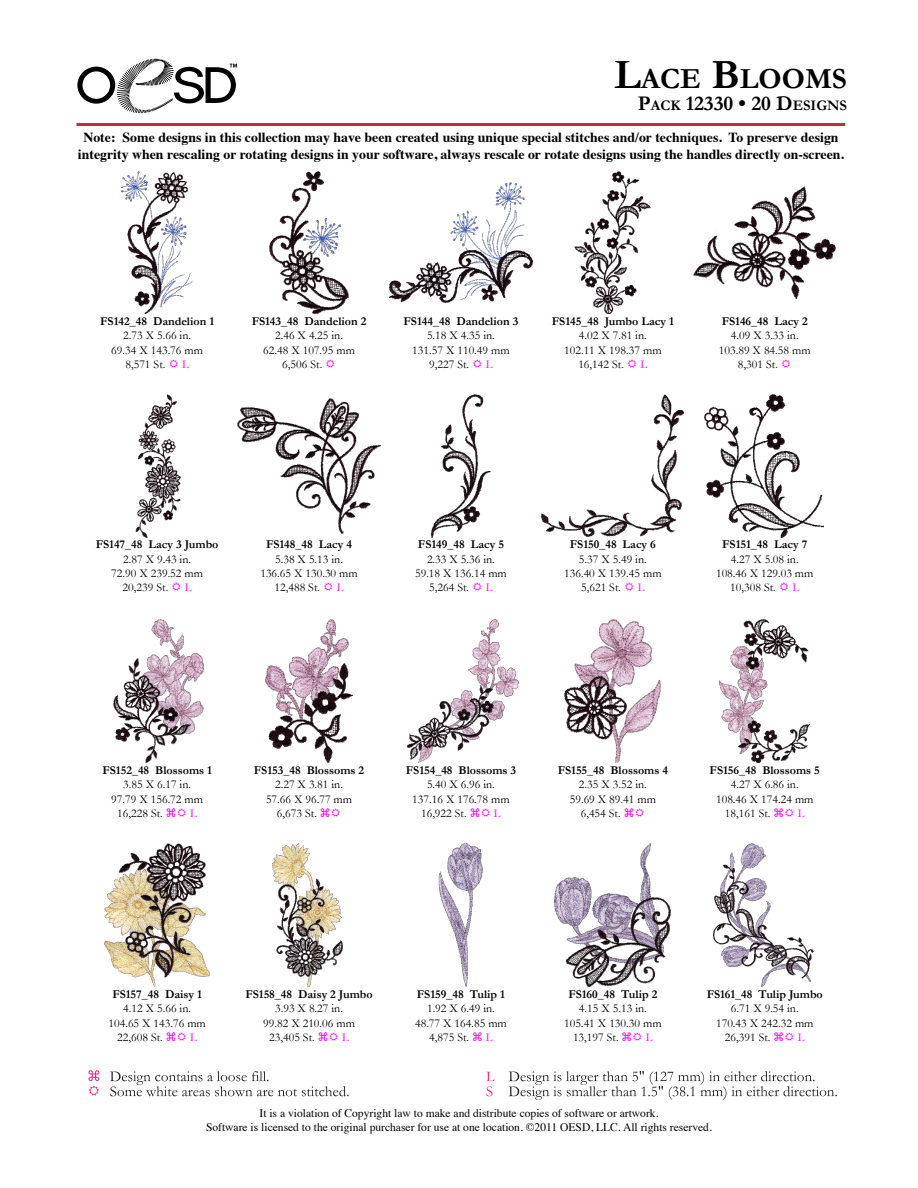
<style>
.page{position:relative;width:918px;height:1188px;background:#fff}
.page>*{position:absolute;margin:0;border:0;box-sizing:border-box;transform-origin:0 0}
.t1{font:700 29.4px "Garamond";color:#000}
.t2{font:700 21px "Garamond";color:#000}
.t3{font:700 13.8px/16.6px "Times";color:#000;text-align:center}
.t4{font:12px "Garamond";color:#000}
.t5{font:700 12px "Garamond";color:#000}
.t6{font:12px "Garamond";color:#f0f}
.t7{font:11.55px/13.8px "Times";color:#000;text-align:center}
.s1{font-size:42px}
.s2{font-size:14.7px}
</style>
<div class="page">
<svg style="left:77px;top:59px;width:160px;height:54px"></svg>
<hr style="left:76px;top:123px;width:769px;height:3px;background:#bf2f37">
<svg style="left:88px;top:1070px;width:11px;height:26px"></svg>
<svg style="left:110px;top:1071px;width:239px;height:25px"></svg>
<svg style="left:486px;top:1072px;width:9px;height:24px"></svg>
<svg style="left:509px;top:1071px;width:328px;height:29px"></svg>
<img style="left:122px;top:171px;width:70px;height:143px">
<img style="left:135px;top:394px;width:46px;height:143px">
<img style="left:113px;top:620px;width:91px;height:142px">
<img style="left:105px;top:844px;width:104px;height:143px">
<img style="left:269px;top:171px;width:80px;height:143px">
<img style="left:237px;top:398px;width:143px;height:135px">
<img style="left:266px;top:620px;width:86px;height:142px">
<img style="left:273px;top:844px;width:70px;height:143px">
<img style="left:389px;top:182px;width:143px;height:121px">
<img style="left:431px;top:394px;width:59px;height:143px">
<img style="left:406px;top:620px;width:113px;height:142px">
<img style="left:439px;top:844px;width:44px;height:143px">
<img style="left:575px;top:171px;width:75px;height:143px">
<img style="left:541px;top:394px;width:143px;height:143px">
<img style="left:564px;top:620px;width:97px;height:142px">
<img style="left:554px;top:844px;width:117px;height:143px">
<img style="left:693px;top:187px;width:143px;height:111px">
<img style="left:705px;top:394px;width:119px;height:143px">
<img style="left:719px;top:620px;width:91px;height:142px">
<img style="left:714px;top:844px;width:100px;height:143px">
<h1 class="t1" style="left:614px;top:61px;width:234px"><span class="s1">L</span>ACE <span class="s1">B</span>LOOMS</h1>
<h2 class="t2" style="left:638px;top:91px;width:211px">P<span class="s2">ACK</span> 12330 • 20 D<span class="s2">ESIGNS</span></h2>
<p class="t3" style="left:78px;top:128px;width:768px">Note: Some designs in this collection may have been created using unique special stitches and/or techniques. To preserve design integrity when rescaling or rotating designs in your software, always rescale or rotate designs using the handles directly on-screen.</p>
<p class="t5" style="left:100px;top:314px;width:115px">FS142_48 Dandelion 1</p>
<p class="t4" style="left:123px;top:329px;width:69px">2.73 X 5.66 in.</p>
<p class="t4" style="left:111px;top:343px;width:93px">69.34 X 143.76 mm</p>
<p class="t4" style="left:125px;top:357px;width:42px">8,571 St.</p>
<p class="t6" style="left:182px;top:357px;width:8px">L</p>
<p class="t5" style="left:252px;top:314px;width:116px">FS143_48 Dandelion 2</p>
<p class="t4" style="left:275px;top:329px;width:69px">2.46 X 4.25 in.</p>
<p class="t4" style="left:263px;top:343px;width:93px">62.48 X 107.95 mm</p>
<p class="t4" style="left:282px;top:357px;width:42px">6,506 St.</p>
<p class="t5" style="left:404px;top:314px;width:116px">FS144_48 Dandelion 3</p>
<p class="t4" style="left:427px;top:329px;width:69px">5.18 X 4.35 in.</p>
<p class="t4" style="left:412px;top:343px;width:99px">131.57 X 110.49 mm</p>
<p class="t4" style="left:429px;top:357px;width:42px">9,227 St.</p>
<p class="t6" style="left:486px;top:357px;width:8px">L</p>
<p class="t5" style="left:552px;top:314px;width:123px">FS145_48 Jumbo Lacy 1</p>
<p class="t4" style="left:579px;top:329px;width:69px">4.02 X 7.81 in.</p>
<p class="t4" style="left:564px;top:343px;width:99px">102.11 X 198.37 mm</p>
<p class="t4" style="left:578px;top:357px;width:47px">16,142 St.</p>
<p class="t6" style="left:641px;top:357px;width:8px">L</p>
<p class="t5" style="left:722px;top:314px;width:88px">FS146_48 Lacy 2</p>
<p class="t4" style="left:731px;top:329px;width:69px">4.09 X 3.33 in.</p>
<p class="t4" style="left:719px;top:343px;width:93px">103.89 X 84.58 mm</p>
<p class="t4" style="left:738px;top:357px;width:42px">8,301 St.</p>
<p class="t5" style="left:96px;top:537px;width:124px">FS147_48 Lacy 3 Jumbo</p>
<p class="t4" style="left:123px;top:552px;width:69px">2.87 X 9.43 in.</p>
<p class="t4" style="left:111px;top:566px;width:93px">72.90 X 239.52 mm</p>
<p class="t4" style="left:123px;top:581px;width:47px">20,239 St.</p>
<p class="t6" style="left:185px;top:581px;width:8px">L</p>
<p class="t5" style="left:266px;top:537px;width:88px">FS148_48 Lacy 4</p>
<p class="t4" style="left:275px;top:552px;width:69px">5.38 X 5.13 in.</p>
<p class="t4" style="left:260px;top:566px;width:99px">136.65 X 130.30 mm</p>
<p class="t4" style="left:275px;top:581px;width:47px">12,488 St.</p>
<p class="t6" style="left:337px;top:581px;width:8px">L</p>
<p class="t5" style="left:418px;top:537px;width:88px">FS149_48 Lacy 5</p>
<p class="t4" style="left:427px;top:552px;width:69px">2.33 X 5.36 in.</p>
<p class="t4" style="left:415px;top:566px;width:93px">59.18 X 136.14 mm</p>
<p class="t4" style="left:429px;top:581px;width:42px">5,264 St.</p>
<p class="t6" style="left:486px;top:581px;width:8px">L</p>
<p class="t5" style="left:570px;top:537px;width:88px">FS150_48 Lacy 6</p>
<p class="t4" style="left:579px;top:552px;width:69px">5.37 X 5.49 in.</p>
<p class="t4" style="left:564px;top:566px;width:99px">136.40 X 139.45 mm</p>
<p class="t4" style="left:581px;top:581px;width:42px">5,621 St.</p>
<p class="t6" style="left:638px;top:581px;width:8px">L</p>
<p class="t5" style="left:722px;top:537px;width:87px">FS151_48 Lacy 7</p>
<p class="t4" style="left:731px;top:552px;width:69px">4.27 X 5.08 in.</p>
<p class="t4" style="left:716px;top:566px;width:99px">108.46 X 129.03 mm</p>
<p class="t4" style="left:730px;top:581px;width:47px">10,308 St.</p>
<p class="t6" style="left:792px;top:581px;width:8px">L</p>
<p class="t5" style="left:102px;top:763px;width:111px">FS152_48 Blossoms 1</p>
<p class="t4" style="left:123px;top:777px;width:69px">3.85 X 6.17 in.</p>
<p class="t4" style="left:111px;top:792px;width:93px">97.79 X 156.72 mm</p>
<p class="t4" style="left:117px;top:806px;width:47px">16,228 St.</p>
<p class="t6" style="left:190px;top:806px;width:8px">L</p>
<p class="t5" style="left:254px;top:763px;width:112px">FS153_48 Blossoms 2</p>
<p class="t4" style="left:275px;top:777px;width:69px">2.27 X 3.81 in.</p>
<p class="t4" style="left:266px;top:792px;width:88px">57.66 X 96.77 mm</p>
<p class="t4" style="left:277px;top:806px;width:42px">6,673 St.</p>
<p class="t5" style="left:406px;top:763px;width:112px">FS154_48 Blossoms 3</p>
<p class="t4" style="left:427px;top:777px;width:69px">5.40 X 6.96 in.</p>
<p class="t4" style="left:412px;top:792px;width:99px">137.16 X 176.78 mm</p>
<p class="t4" style="left:421px;top:806px;width:47px">16,922 St.</p>
<p class="t6" style="left:494px;top:806px;width:8px">L</p>
<p class="t5" style="left:558px;top:763px;width:112px">FS155_48 Blossoms 4</p>
<p class="t4" style="left:579px;top:777px;width:69px">2.35 X 3.52 in.</p>
<p class="t4" style="left:570px;top:792px;width:88px">59.69 X 89.41 mm</p>
<p class="t4" style="left:581px;top:806px;width:42px">6,454 St.</p>
<p class="t5" style="left:710px;top:763px;width:112px">FS156_48 Blossoms 5</p>
<p class="t4" style="left:731px;top:777px;width:69px">4.27 X 6.86 in.</p>
<p class="t4" style="left:716px;top:792px;width:99px">108.46 X 174.24 mm</p>
<p class="t4" style="left:725px;top:806px;width:47px">18,161 St.</p>
<p class="t6" style="left:798px;top:806px;width:8px">L</p>
<p class="t5" style="left:112px;top:987px;width:91px">FS157_48 Daisy 1</p>
<p class="t4" style="left:123px;top:1001px;width:69px">4.12 X 5.66 in.</p>
<p class="t4" style="left:108px;top:1016px;width:99px">104.65 X 143.76 mm</p>
<p class="t4" style="left:117px;top:1030px;width:47px">22,608 St.</p>
<p class="t6" style="left:190px;top:1030px;width:8px">L</p>
<p class="t5" style="left:245px;top:987px;width:129px">FS158_48 Daisy 2 Jumbo</p>
<p class="t4" style="left:275px;top:1001px;width:69px">3.93 X 8.27 in.</p>
<p class="t4" style="left:263px;top:1016px;width:93px">99.82 X 210.06 mm</p>
<p class="t4" style="left:269px;top:1030px;width:47px">23,405 St.</p>
<p class="t6" style="left:342px;top:1030px;width:8px">L</p>
<p class="t5" style="left:417px;top:987px;width:90px">FS159_48 Tulip 1</p>
<p class="t4" style="left:427px;top:1001px;width:69px">1.92 X 6.49 in.</p>
<p class="t4" style="left:415px;top:1016px;width:93px">48.77 X 164.85 mm</p>
<p class="t4" style="left:429px;top:1030px;width:42px">4,875 St.</p>
<p class="t6" style="left:486px;top:1030px;width:8px">L</p>
<p class="t5" style="left:568px;top:987px;width:90px">FS160_48 Tulip 2</p>
<p class="t4" style="left:579px;top:1001px;width:69px">4.15 X 5.13 in.</p>
<p class="t4" style="left:564px;top:1016px;width:99px">105.41 X 130.30 mm</p>
<p class="t4" style="left:573px;top:1030px;width:47px">13,197 St.</p>
<p class="t6" style="left:646px;top:1030px;width:8px">L</p>
<p class="t5" style="left:707px;top:987px;width:118px">FS161_48 Tulip Jumbo</p>
<p class="t4" style="left:731px;top:1001px;width:69px">6.71 X 9.54 in.</p>
<p class="t4" style="left:716px;top:1016px;width:99px">170.43 X 242.32 mm</p>
<p class="t4" style="left:725px;top:1030px;width:47px">26,391 St.</p>
<p class="t6" style="left:798px;top:1030px;width:8px">L</p>
<p class="t7" style="left:206px;top:1105px;width:507px">It is a violation of Copyright law to make and distribute copies of software or artwork.<br>Software is licensed to the original purchaser for use at one location. ©2011 OESD, LLC. All rights reserved.</p>
</div>
